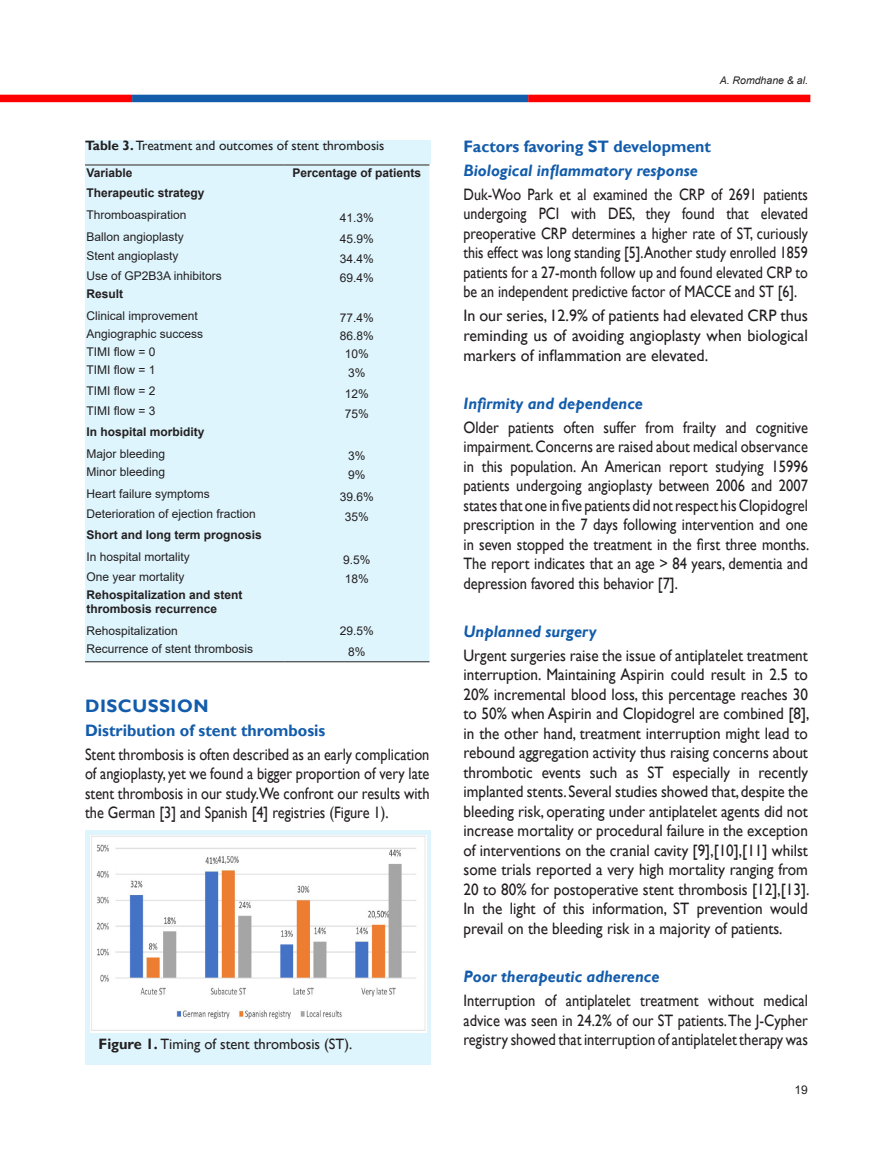
<style>
.page{position:relative;width:893px;height:1149px;background:#fff}
.page>*{position:absolute;margin:0;border:0;box-sizing:border-box;transform-origin:0 0}
.Body_Text{font:700 18px "Gill Sans";letter-spacing:.03em;color:#135cab}
.t1{font:16.5px/19.5px "Gill Sans";color:#231f20;text-align:justify;scale:.92 1}
.t2{font:16.5px/19.5px "Gill Sans";color:#231f20;text-align:justify;scale:.88 1}
.t3{font:16.5px/19.5px "Gill Sans";color:#231f20;text-align:justify;scale:.85 1}
.t4{font:16.5px/19.5px "Gill Sans";color:#231f20;text-align:justify;scale:.87 1}
.t5{font:16.5px/19.5px "Gill Sans";color:#231f20;text-align:justify}
.t6{font:italic 700 16.5px "Gill Sans";color:#135cab}
.t7{font:700 16.5px "Gill Sans";color:#135cab}
.t8{font:15px "Gill Sans";color:#231f20}
.t9{font:13.5px "Gill Sans";color:#231f20}
.t10{font:12px "Arial";color:#231f20}
.t11{font:700 12px/13.5px "Arial";color:#231f20}
.t12{font:italic 10.5px "Arial";color:#231f20}
.s1{font-weight:700}
</style>
<div class="page">
<div style="left:528px;top:95px;width:282px;height:7px;background:#f00"></div>
<div style="left:132px;top:95px;width:396px;height:7px;background:#135cab"></div>
<div style="left:0;top:95px;width:132px;height:7px;background:#f00"></div>
<div style="left:86px;top:830px;width:345px;height:234px;background:#def5fd"></div>
<div style="left:85px;top:140px;width:346px;height:24px;background:#def5fd"></div>
<div style="left:85px;top:166px;width:344px;height:495px;background:#def5fd"></div>
<hr style="left:85px;top:165px;width:199px;height:1px;background:#231f20">
<hr style="left:284px;top:165px;width:145px;height:1px;background:#231f20">
<hr style="left:85px;top:661px;width:199px;height:1px;background:#231f20">
<hr style="left:284px;top:661px;width:145px;height:1px;background:#231f20">
<img style="left:90px;top:835px;width:336px;height:197px">
<p class="t9" style="left:85px;top:137px;width:301px"><span class="s1">Table 3.</span> Treatment and outcomes of stent thrombosis</p>
<p class="t11" style="left:87px;top:166px;width:48px">Variable</p>
<p class="t11" style="left:292px;top:166px;width:130px">Percentage of patients</p>
<p class="t11" style="left:87px;top:186px;width:120px">Therapeutic strategy</p>
<p class="t10" style="left:87px;top:206px;width:102px">Thromboaspiration</p>
<p class="t10" style="left:340px;top:210px;width:36px">41.3%</p>
<p class="t10" style="left:87px;top:228px;width:99px">Ballon angioplasty</p>
<p class="t10" style="left:340px;top:230px;width:36px">45.9%</p>
<p class="t10" style="left:87px;top:248px;width:94px">Stent angioplasty</p>
<p class="t10" style="left:340px;top:250px;width:36px">34.4%</p>
<p class="t10" style="left:87px;top:268px;width:137px">Use of GP2B3A inhibitors</p>
<p class="t10" style="left:340px;top:269px;width:36px">69.4%</p>
<p class="t11" style="left:87px;top:287px;width:38px">Result</p>
<p class="t10" style="left:87px;top:308px;width:113px">Clinical improvement</p>
<p class="t10" style="left:340px;top:309px;width:36px">77.4%</p>
<p class="t10" style="left:87px;top:326px;width:118px">Angiographic success</p>
<p class="t10" style="left:340px;top:327px;width:36px">86.8%</p>
<p class="t10" style="left:87px;top:344px;width:71px">TIMI flow = 0</p>
<p class="t10" style="left:345px;top:345px;width:26px">10%</p>
<p class="t10" style="left:87px;top:362px;width:71px">TIMI flow = 1</p>
<p class="t10" style="left:348px;top:364px;width:19px">3%</p>
<p class="t10" style="left:87px;top:382px;width:71px">TIMI flow = 2</p>
<p class="t10" style="left:345px;top:385px;width:26px">12%</p>
<p class="t10" style="left:87px;top:402px;width:71px">TIMI flow = 3</p>
<p class="t10" style="left:345px;top:405px;width:26px">75%</p>
<p class="t11" style="left:87px;top:425px;width:120px">In hospital morbidity</p>
<p class="t10" style="left:87px;top:445px;width:80px">Major bleeding</p>
<p class="t10" style="left:348px;top:447px;width:19px">3%</p>
<p class="t10" style="left:87px;top:463px;width:80px">Minor bleeding</p>
<p class="t10" style="left:348px;top:467px;width:19px">9%</p>
<p class="t10" style="left:87px;top:485px;width:125px">Heart failure symptoms</p>
<p class="t10" style="left:340px;top:488px;width:36px">39.6%</p>
<p class="t10" style="left:87px;top:505px;width:171px">Deterioration of ejection fraction</p>
<p class="t10" style="left:345px;top:508px;width:26px">35%</p>
<p class="t11" style="left:87px;top:527px;width:177px">Short and long term prognosis</p>
<p class="t10" style="left:87px;top:548px;width:105px">In hospital mortality</p>
<p class="t10" style="left:343px;top:551px;width:29px">9.5%</p>
<p class="t10" style="left:87px;top:568px;width:100px">One year mortality</p>
<p class="t10" style="left:345px;top:570px;width:26px">18%</p>
<p class="t11" style="left:87px;top:588px;width:158px">Rehospitalization and stent thrombosis recurrence</p>
<p class="t10" style="left:87px;top:622px;width:93px">Rehospitalization</p>
<p class="t10" style="left:340px;top:622px;width:36px">29.5%</p>
<p class="t10" style="left:87px;top:640px;width:168px">Recurrence of stent thrombosis</p>
<p class="t10" style="left:348px;top:643px;width:19px">8%</p>
<p class="Body_Text" style="left:85px;top:694px;width:125px">DISCUSSION</p>
<p class="t7" style="left:85px;top:719px;width:242px">Distribution of stent thrombosis</p>
<p class="t4" style="left:85px;top:744px;width:397px">Stent thrombosis is often described as an early complication of angioplasty, yet we found a bigger proportion of very late stent thrombosis in our study.We confront our results with the German [3] and Spanish [4] registries (Figure 1).</p>
<p class="t8" style="left:99px;top:1035px;width:255px"><span class="s1">Figure 1.</span> Timing of stent thrombosis (ST).</p>
<p class="t12" style="left:720px;top:74px;width:90px">A. Romdhane &amp; al.</p>
<p class="t7" style="left:463px;top:136px;width:249px">Factors favoring ST development</p>
<p class="t6" style="left:463px;top:161px;width:236px">Biological inflammatory response</p>
<p class="t3" style="left:463px;top:185px;width:407px">Duk-Woo Park et al examined the CRP of 2691 patients undergoing PCI with DES, they found that elevated preoperative CRP determines a higher rate of ST, curiously this effect was long standing [5].Another study enrolled 1859 patients for a 27-month follow up and found elevated CRP to be an independent predictive factor of MACCE and ST [6].</p>
<p class="t5" style="left:463px;top:306px;width:346px">In our series, 12.9% of patients had elevated CRP thus reminding us of avoiding angioplasty when biological markers of inflammation are elevated.</p>
<p class="t6" style="left:463px;top:393px;width:181px">Infirmity and dependence</p>
<p class="t2" style="left:463px;top:417px;width:395px">Older patients often suffer from frailty and cognitive impairment. Concerns are raised about medical observance in this population. An American report studying 15996 patients undergoing angioplasty between 2006 and 2007 states that one in five patients did not respect his Clopidogrel prescription in the 7 days following intervention and one in seven stopped the treatment in the first three months.<br>The report indicates that an age &gt; 84 years, dementia and depression favored this behavior [7].</p>
<p class="t6" style="left:463px;top:621px;width:135px">Unplanned surgery</p>
<p class="t1" style="left:463px;top:645px;width:378px">Urgent surgeries raise the issue of antiplatelet treatment interruption. Maintaining Aspirin could result in 2.5 to 20% incremental blood loss, this percentage reaches 30 to 50% when Aspirin and Clopidogrel are combined [8], in the other hand, treatment interruption might lead to rebound aggregation activity thus raising concerns about thrombotic events such as ST especially in recently implanted stents. Several studies showed that, despite the bleeding risk, operating under antiplatelet agents did not increase mortality or procedural failure in the exception of interventions on the cranial cavity [9],[10],[11] whilst some trials reported a very high mortality ranging from 20 to 80% for postoperative stent thrombosis [12],[13].<br>In the light of this information, ST prevention would prevail on the bleeding risk in a majority of patients.</p>
<p class="t6" style="left:463px;top:966px;width:197px">Poor therapeutic adherence</p>
<p class="t2" style="left:463px;top:990px;width:393px">Interruption of antiplatelet treatment without medical advice was seen in 24.2% of our ST patients. The J-Cypher registry showed that interruption of antiplatelet therapy was</p>
<p class="t10" style="left:795px;top:1081px;width:15px">19</p>
</div>
